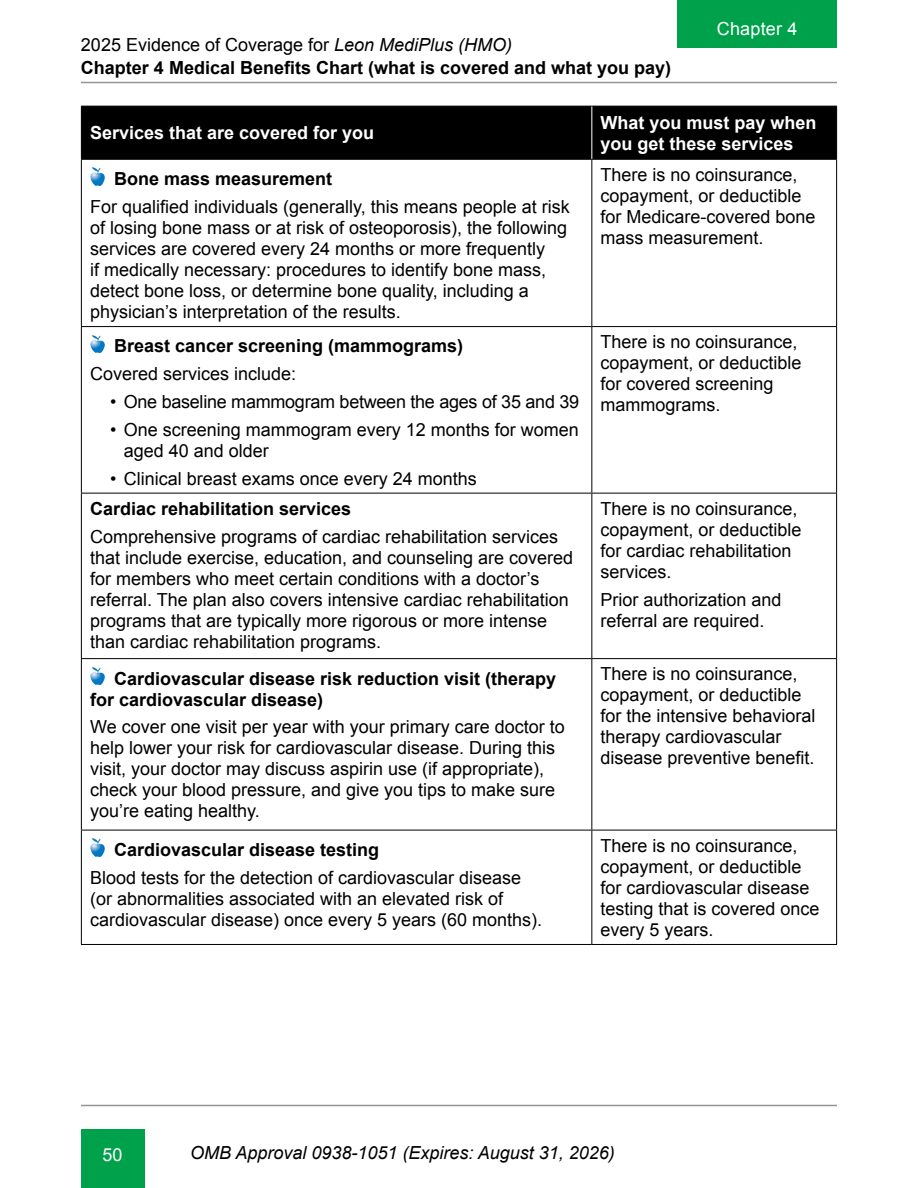
<style>
.page{position:relative;width:918px;height:1188px;background:#fff}
.page>*{position:absolute;margin:0;border:0;box-sizing:border-box;transform-origin:0 0}
.t1{font:18px/21px "Arial";color:#000}
.t2{font:700 18px/22.8px "Arial";color:#000}
.t3{font:700 18px/21px "Arial";color:#fff}
.t4{font:italic 18px "Arial";color:#000}
.t5{font:18px "Arial";letter-spacing:.01em;color:#fff}
.s1{font-weight:400}
.s2{font-weight:400;font-style:italic}
</style>
<div class="page">
<hr style="left:81px;top:82px;width:756px;height:1px;background:#939598">
<hr style="left:81px;top:1105px;width:756px;height:1px;background:#939598">
<div style="left:81px;top:1129px;width:63px;height:59px;background:#00a14b"></div>
<div style="left:677px;top:0;width:160px;height:48px;background:#00a14b"></div>
<div style="left:82px;top:107px;width:754px;height:52px;background:#000"></div>
<hr style="left:81px;top:106px;width:1px;height:53px;background:#000">
<hr style="left:81px;top:106px;width:511px;height:1px;background:#000">
<hr style="left:81px;top:159px;width:511px;height:1px;background:#000">
<hr style="left:592px;top:106px;width:245px;height:1px;background:#000">
<hr style="left:836px;top:106px;width:1px;height:53px;background:#000">
<hr style="left:592px;top:159px;width:245px;height:1px;background:#000">
<hr style="left:81px;top:160px;width:1px;height:166px;background:#000">
<hr style="left:81px;top:327px;width:1px;height:166px;background:#000">
<hr style="left:81px;top:494px;width:1px;height:164px;background:#000">
<hr style="left:81px;top:659px;width:1px;height:171px;background:#000">
<hr style="left:81px;top:830px;width:1px;height:114px;background:#000">
<hr style="left:81px;top:326px;width:511px;height:1px;background:#000">
<hr style="left:81px;top:493px;width:511px;height:1px;background:#000">
<hr style="left:81px;top:658px;width:511px;height:1px;background:#000">
<hr style="left:81px;top:830px;width:511px;height:1px;background:#000">
<hr style="left:81px;top:944px;width:511px;height:1px;background:#000">
<hr style="left:591px;top:160px;width:1px;height:166px;background:#000">
<hr style="left:591px;top:327px;width:1px;height:166px;background:#000">
<hr style="left:591px;top:494px;width:1px;height:164px;background:#000">
<hr style="left:591px;top:659px;width:1px;height:171px;background:#000">
<hr style="left:591px;top:830px;width:1px;height:114px;background:#000">
<hr style="left:836px;top:160px;width:1px;height:166px;background:#000">
<hr style="left:836px;top:327px;width:1px;height:166px;background:#000">
<hr style="left:836px;top:494px;width:1px;height:164px;background:#000">
<hr style="left:836px;top:659px;width:1px;height:171px;background:#000">
<hr style="left:836px;top:830px;width:1px;height:114px;background:#000">
<hr style="left:592px;top:326px;width:245px;height:1px;background:#000">
<hr style="left:592px;top:493px;width:245px;height:1px;background:#000">
<hr style="left:592px;top:658px;width:245px;height:1px;background:#000">
<hr style="left:592px;top:830px;width:245px;height:1px;background:#000">
<hr style="left:592px;top:944px;width:245px;height:1px;background:#000">
<hr style="left:591px;top:106px;width:1px;height:53px;background:#fff">
<img style="left:90px;top:168px;width:14px;height:17px">
<img style="left:90px;top:335px;width:14px;height:17px">
<img style="left:90px;top:667px;width:14px;height:18px">
<img style="left:90px;top:839px;width:14px;height:17px">
<p class="t2" style="left:81px;top:34px;width:592px"><span class="s1">2025 Evidence of Coverage for</span> <span class="s2">Leon MediPlus (HMO)<br></span>Chapter 4 Medical Benefits Chart (what is covered and what you pay)</p>
<p class="t5" style="left:717px;top:17px;width:82px">Chapter 4</p>
<p class="t3" style="left:90px;top:123px;width:286px">Services that are covered for you</p>
<p class="t3" style="left:600px;top:113px;width:218px">What you must pay when you get these services</p>
<p class="t2" style="left:114px;top:168px;width:220px">Bone mass measurement</p>
<p class="t1" style="left:90px;top:196px;width:481px">For qualified individuals (generally, this means people at risk of losing bone mass or at risk of osteoporosis), the following services are covered every 24 months or more frequently<br>if medically necessary: procedures to identify bone mass, detect bone loss, or determine bone quality, including a physician’s interpretation of the results.</p>
<p class="t1" style="left:600px;top:164px;width:217px">There is no coinsurance, copayment, or deductible for Medicare-covered bone mass measurement.</p>
<p class="t2" style="left:114px;top:335px;width:351px">Breast cancer screening (mammograms)</p>
<p class="t1" style="left:90px;top:364px;width:208px">Covered services include:</p>
<p class="t1" style="left:110px;top:391px;width:470px">• One baseline mammogram between the ages of 35 and 39</p>
<p class="t1" style="left:124px;top:419px;width:457px;text-indent:-14px">• One screening mammogram every 12 months for women aged 40 and older</p>
<p class="t1" style="left:110px;top:468px;width:368px">• Clinical breast exams once every 24 months</p>
<p class="t2" style="left:90px;top:498px;width:263px">Cardiac rehabilitation services</p>
<p class="t1" style="left:90px;top:526px;width:485px">Comprehensive programs of cardiac rehabilitation services that include exercise, education, and counseling are covered for members who meet certain conditions with a doctor’s referral. The plan also covers intensive cardiac rehabilitation programs that are typically more rigorous or more intense than cardiac rehabilitation programs.</p>
<p class="t2" style="left:90px;top:668px;width:468px;line-height:21px;text-indent:24px">Cardiovascular disease risk reduction visit (therapy for cardiovascular disease)</p>
<p class="t1" style="left:90px;top:717px;width:476px">We cover one visit per year with your primary care doctor to help lower your risk for cardiovascular disease. During this visit, your doctor may discuss aspirin use (if appropriate), check your blood pressure, and give you tips to make sure you’re eating healthy.</p>
<p class="t2" style="left:114px;top:839px;width:267px">Cardiovascular disease testing</p>
<p class="t1" style="left:90px;top:867px;width:454px">Blood tests for the detection of cardiovascular disease (or abnormalities associated with an elevated risk of cardiovascular disease) once every 5 years (60 months).</p>
<p class="t1" style="left:600px;top:332px;width:203px">There is no coinsurance, copayment, or deductible for covered screening mammograms.</p>
<p class="t1" style="left:600px;top:498px;width:203px">There is no coinsurance, copayment, or deductible for cardiac rehabilitation services.</p>
<p class="t1" style="left:600px;top:589px;width:183px">Prior authorization and referral are required.</p>
<p class="t1" style="left:600px;top:664px;width:217px">There is no coinsurance, copayment, or deductible for the intensive behavioral therapy cardiovascular disease preventive benefit.</p>
<p class="t1" style="left:600px;top:835px;width:221px">There is no coinsurance, copayment, or deductible for cardiovascular disease testing that is covered once every 5 years.</p>
<p class="t5" style="left:102px;top:1142px;width:22px">50</p>
<p class="t4" style="left:190px;top:1141px;width:426px">OMB Approval 0938-1051 (Expires: August 31, 2026)</p>
</div>
